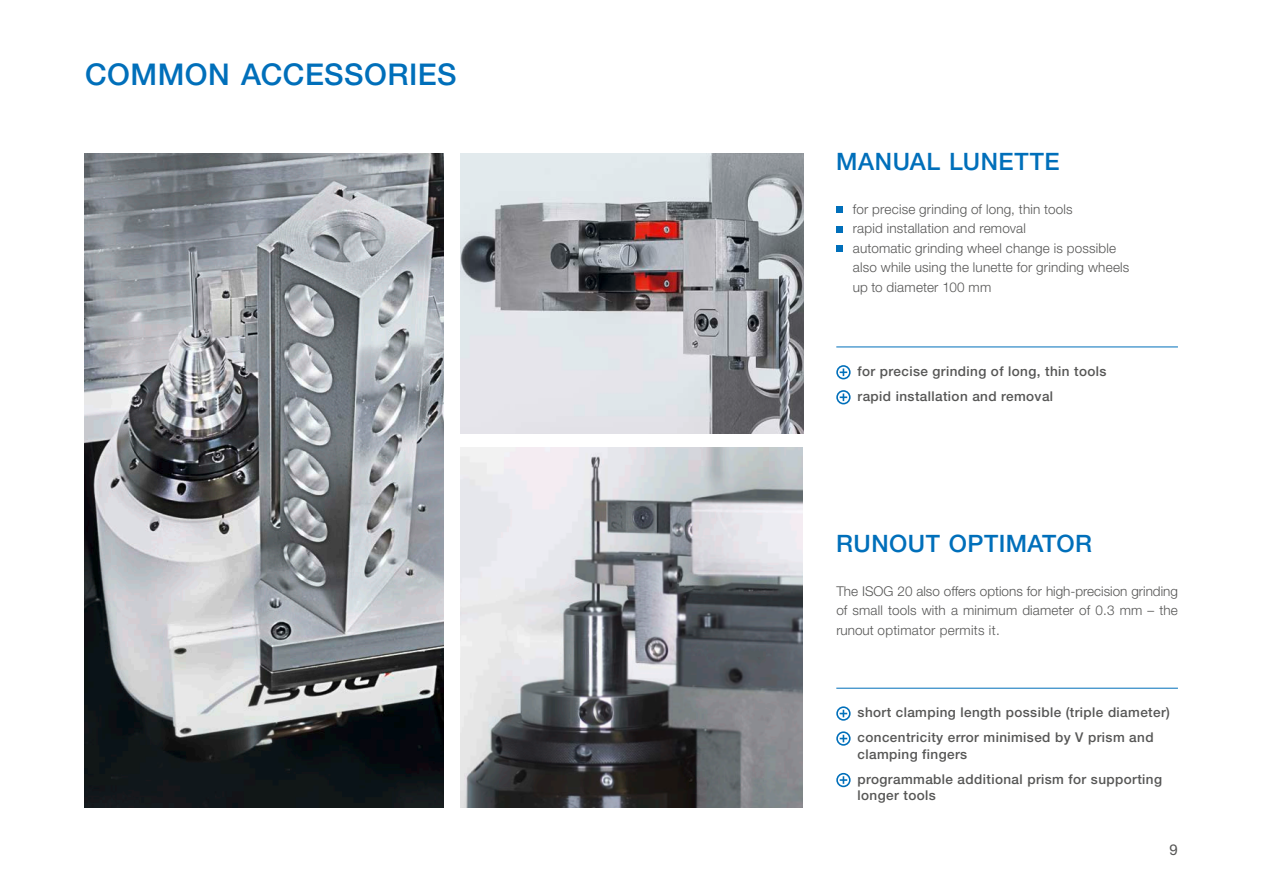
<style>
.page{position:relative;width:1263px;height:893px;background:#fff}
.page>*{position:absolute;margin:0;border:0;box-sizing:border-box;transform-origin:0 0}
.t1{font:500 30px "Helvetica Neue LT Pro";letter-spacing:.015em;color:#006fba}
.t2{font:500 24px "Helvetica Neue LT Pro";letter-spacing:.02em;color:#006fba}
.t3{font:15px "Helvetica Neue LT Pro";color:#565655}
.t4{font:300 13.5px/19.5px "Helvetica Neue LT Pro";letter-spacing:.015em;color:#565655}
.t5{font:500 13.5px/25px "Helvetica Neue LT Pro";letter-spacing:.03em;color:#565655}
</style>
<div class="page">
<img style="left:460px;top:447px;width:342px;height:361px">
<img style="left:85px;top:153px;width:359px;height:655px">
<img style="left:460px;top:153px;width:343px;height:281px">
<div style="left:836px;top:206px;width:6px;height:7px;background:#006fba"></div>
<svg style="left:836px;top:226px;width:6px;height:6px"></svg>
<div style="left:836px;top:245px;width:6px;height:7px;background:#006fba"></div>
<div style="left:836px;top:365px;width:14px;height:14px;border:2px solid #006fba;border-radius:50%"></div>
<svg style="left:840px;top:368px;width:7px;height:8px"></svg>
<div style="left:836px;top:390px;width:14px;height:14px;border:2px solid #006fba;border-radius:50%"></div>
<svg style="left:840px;top:393px;width:7px;height:8px"></svg>
<hr style="left:836px;top:347px;width:342px;height:1px;background:#006fba">
<div style="left:836px;top:706px;width:14px;height:15px;border:2px solid #006fba;border-radius:50%"></div>
<svg style="left:840px;top:710px;width:7px;height:7px"></svg>
<div style="left:836px;top:731px;width:14px;height:15px;border:2px solid #006fba;border-radius:50%"></div>
<svg style="left:840px;top:735px;width:7px;height:7px"></svg>
<div style="left:836px;top:773px;width:14px;height:14px;border:2px solid #006fba;border-radius:50%"></div>
<svg style="left:840px;top:776px;width:7px;height:8px"></svg>
<hr style="left:836px;top:688px;width:342px;height:1px;background:#006fba">
<h1 class="t1" style="left:85px;top:56px;width:373px">COMMON ACCESSORIES</h1>
<h2 class="t2" style="left:836px;top:147px;width:225px">MANUAL LUNETTE</h2>
<p class="t4" style="left:853px;top:199px;width:278px">for precise grinding of long, thin tools<br>rapid installation and removal<br>automatic grinding wheel change is possible also while using the lunette for grinding wheels up to diameter 100 mm</p>
<p class="t5" style="left:857px;top:358px;width:250px">for precise grinding of long, thin tools rapid installation and removal</p>
<h2 class="t2" style="left:836px;top:529px;width:257px">RUNOUT OPTIMATOR</h2>
<p class="t4" style="left:836px;top:581px;width:343px;text-align:justify">The ISOG 20 also offers options for high-precision grinding of small tools with a minimum diameter of 0.3 mm – the runout optimator permits it.</p>
<p class="t5" style="left:857px;top:700px;width:314px">short clamping length possible (triple diameter) concentricity error minimised by V prism and</p>
<p class="t5" style="left:857px;top:741px;width:306px">clamping fingers<br>programmable additional prism for supporting</p>
<p class="t5" style="left:857px;top:783px;width:80px">longer tools</p>
<p class="t3" style="left:1169px;top:840px;width:10px">9</p>
</div>
